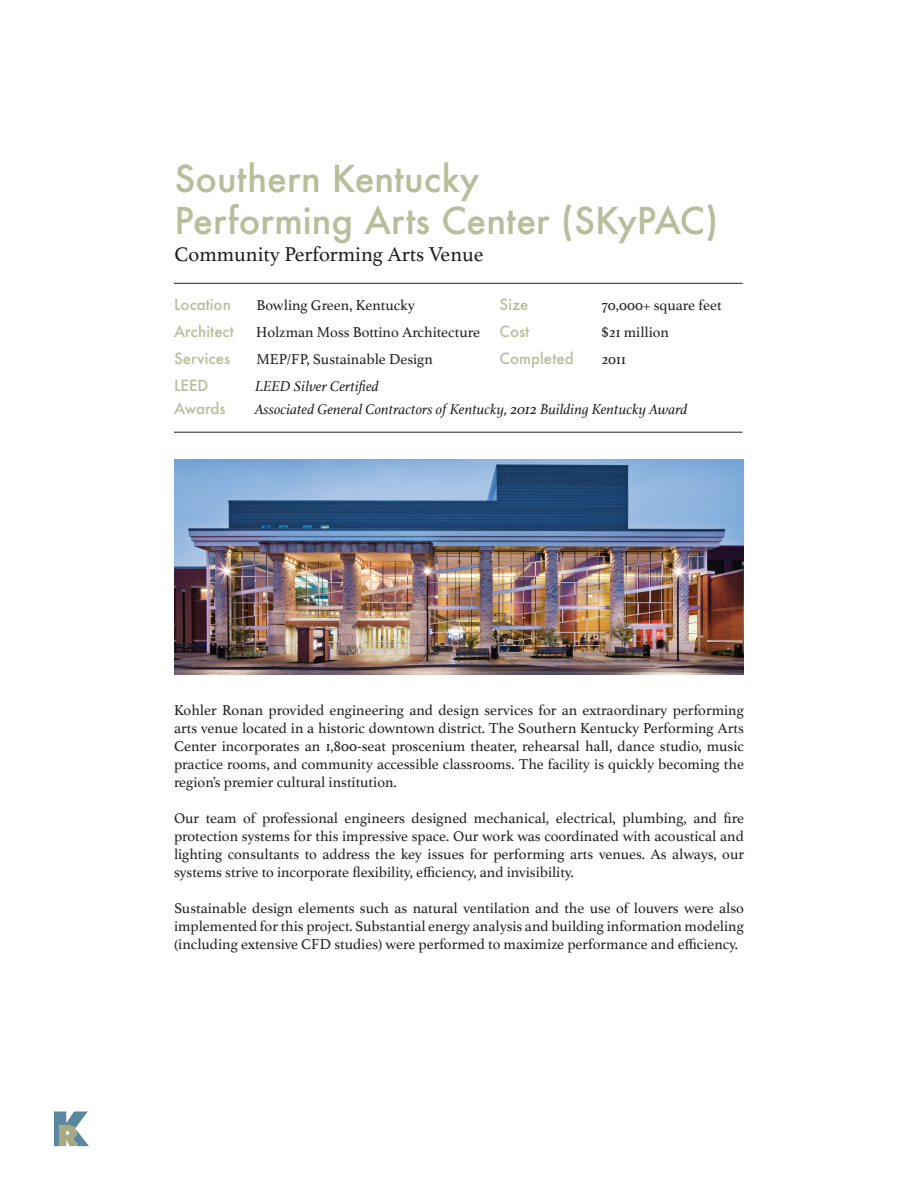
<style>
.page{position:relative;width:918px;height:1188px;background:#fff}
.page>*{position:absolute;margin:0;border:0;box-sizing:border-box;transform-origin:0 0}
.t1{font:500 36px/42px "Futura";color:#b9bd9b}
.t2{font:21px "Athelas";color:#231f20}
.t3{font:15px/18px "Athelas";color:#231f20;text-align:justify}
.t4{font:italic 15px "Athelas";color:#231f20}
.t5{font:500 15px "Futura";color:#b9bd9b}
</style>
<div class="page">
<svg style="left:54px;top:1111px;width:35px;height:35px"></svg>
<hr style="left:174px;top:432px;width:569px;height:1px;background:#231f20">
<hr style="left:174px;top:283px;width:569px;height:1px;background:#231f20">
<img style="left:174px;top:459px;width:570px;height:216px">
<p class="t1" style="left:175px;top:157px;width:545px">Southern Kentucky<br>Performing Arts Center (SKyPAC)</p>
<p class="t2" style="left:175px;top:237px;width:310px">Community Performing Arts Venue</p>
<p class="t5" style="left:174px;top:294px;width:58px">Location</p>
<p class="t3" style="left:257px;top:296px;width:160px">Bowling Green, Kentucky</p>
<p class="t5" style="left:174px;top:321px;width:61px">Architect</p>
<p class="t3" style="left:256px;top:323px;width:225px">Holzman Moss Bottino Architecture</p>
<p class="t5" style="left:174px;top:348px;width:58px">Services</p>
<p class="t3" style="left:256px;top:350px;width:178px">MEP/FP, Sustainable Design</p>
<p class="t5" style="left:500px;top:294px;width:30px">Size</p>
<p class="t3" style="left:602px;top:296px;width:121px">70,000+ square feet</p>
<p class="t5" style="left:500px;top:321px;width:31px">Cost</p>
<p class="t3" style="left:601px;top:323px;width:69px">$21 million</p>
<p class="t5" style="left:500px;top:348px;width:76px">Completed</p>
<p class="t3" style="left:602px;top:350px;width:26px">2011</p>
<p class="t5" style="left:174px;top:375px;width:36px">LEED</p>
<p class="t4" style="left:255px;top:375px;width:125px">LEED Silver Certified</p>
<p class="t5" style="left:174px;top:398px;width:53px">Awards</p>
<p class="t4" style="left:255px;top:397px;width:434px">Associated General Contractors of Kentucky, 2012 Building Kentucky Award</p>
<p class="t3" style="left:174px;top:701px;width:572px">Kohler Ronan provided engineering and design services for an extraordinary performing arts venue located in a historic downtown district. The Southern Kentucky Performing Arts Center incorporates an 1,800-seat proscenium theater, rehearsal hall, dance studio, music practice rooms, and community accessible classrooms. The facility is quickly becoming the region’s premier cultural institution.</p>
<p class="t3" style="left:174px;top:809px;width:572px">Our team of professional engineers designed mechanical, electrical, plumbing, and fire protection systems for this impressive space. Our work was coordinated with acoustical and lighting consultants to address the key issues for performing arts venues. As always, our systems strive to incorporate flexibility, efficiency, and invisibility.</p>
<p class="t3" style="left:174px;top:899px;width:572px">Sustainable design elements such as natural ventilation and the use of louvers were also implemented for this project. Substantial energy analysis and building information modeling (including extensive CFD studies) were performed to maximize performance and efficiency.</p>
</div>
